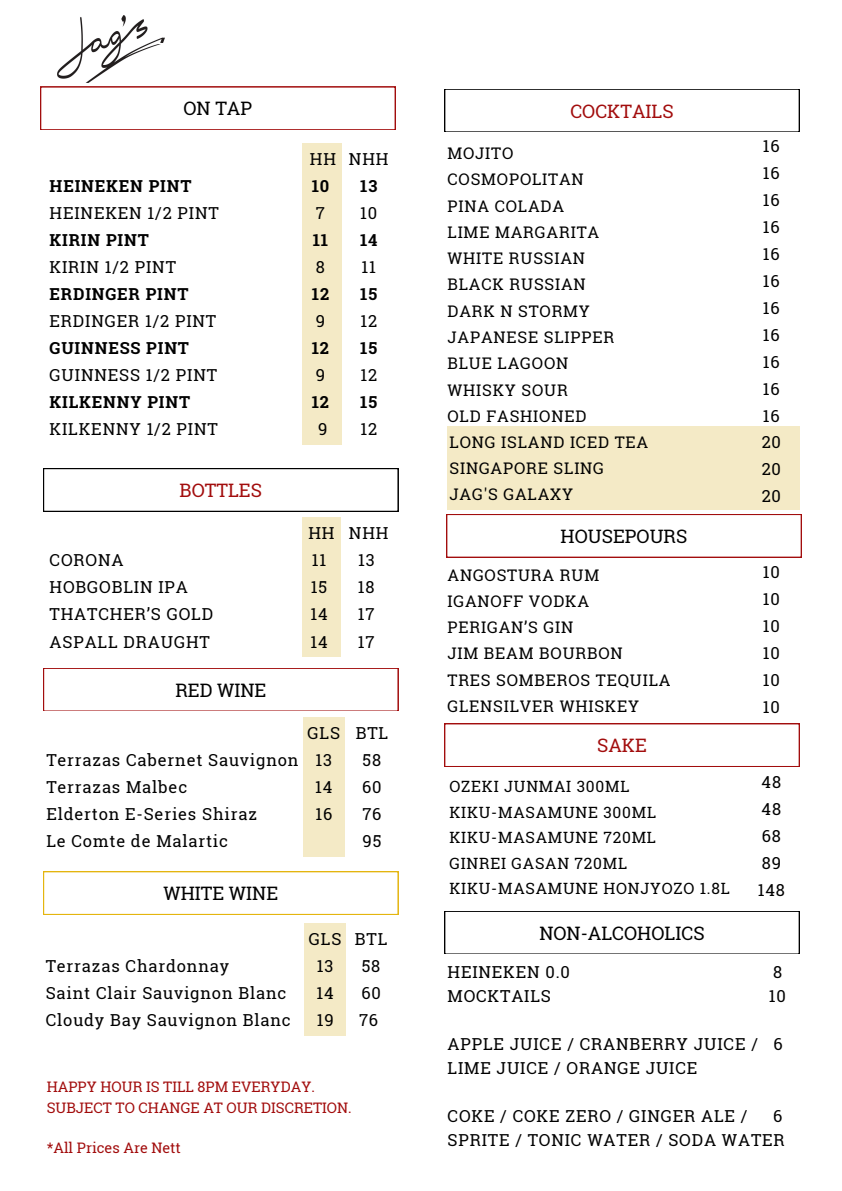
<style>
.page{position:relative;width:842px;height:1191px;background:#fff}
.page>*{position:absolute;margin:0;border:0;box-sizing:border-box;transform-origin:0 0}
.t1{font:18.5px "Roboto Slab";color:#000}
.t2{font:18.5px "Roboto Slab";color:#a20d0d}
.t3{font:16.5px/27px "Roboto Slab";letter-spacing:.05em;color:#000}
.t4{font:700 16.5px/27px "Roboto Slab";letter-spacing:.05em;color:#000;text-align:center}
.t5{font:16px/26.2px "Roboto Slab";letter-spacing:.05em;color:#000}
.t6{font:15.5px/25.5px "Roboto Slab";letter-spacing:.05em;color:#000}
.t7{font:14.5px/20.2px "Roboto Slab";color:#a20d0d}
.s1{font-weight:700}
.s2{font-weight:400}
</style>
<div class="page">
<img style="left:57px;top:16px;width:108px;height:66px">
<div style="left:302px;top:143px;width:42px;height:301px;background:#f4eac6"></div>
<div style="left:342px;top:143px;width:53px;height:301px;background:#fff"></div>
<div style="left:302px;top:517px;width:39px;height:140px;background:#f4eac6"></div>
<div style="left:303px;top:717px;width:42px;height:139px;background:#f4eac6"></div>
<div style="left:305px;top:922px;width:41px;height:113px;background:#f4eac6"></div>
<div style="left:447px;top:427px;width:352px;height:83px;background:#f4eac6"></div>
<svg style="left:41px;top:87px;width:354px;height:43px"></svg>
<svg style="left:445px;top:89px;width:354px;height:43px"></svg>
<svg style="left:43px;top:468px;width:355px;height:43px"></svg>
<svg style="left:43px;top:668px;width:355px;height:43px"></svg>
<svg style="left:447px;top:514px;width:354px;height:43px"></svg>
<svg style="left:445px;top:723px;width:354px;height:43px"></svg>
<svg style="left:445px;top:911px;width:354px;height:42px"></svg>
<svg style="left:43px;top:871px;width:355px;height:43px"></svg>
<h2 class="t1" style="left:184px;top:96px;width:70px">ON TAP</h2>
<h2 class="t2" style="left:570px;top:98px;width:105px">COCKTAILS</h2>
<h1 class="t3" style="left:50px;top:172px;width:171px"><span class="s1">HEINEKEN PINT<br></span>HEINEKEN 1/2 PINT<br><span class="s1">KIRIN PINT<br></span>KIRIN 1/2 PINT<br><span class="s1">ERDINGER PINT<br></span>ERDINGER 1/2 PINT<br><span class="s1">GUINNESS PINT<br></span>GUINNESS 1/2 PINT<br><span class="s1">KILKENNY PINT<br></span>KILKENNY 1/2 PINT</h1>
<h2 class="t4" style="left:310px;top:145px;width:28px"><span class="s2">HH<br></span>10<br><span class="s2">7<br></span>11<br><span class="s2">8<br></span>12<br><span class="s2">9<br></span>12<br><span class="s2">9<br></span>12<br><span class="s2">9</span></h2>
<h1 class="t3" style="left:349px;top:145px;width:41px;text-align:center">NHH<br><span class="s1">13<br></span>10<br><span class="s1">14<br></span>11<br><span class="s1">15<br></span>12<br><span class="s1">15<br></span>12<br><span class="s1">15<br></span>12</h1>
<h1 class="t2" style="left:180px;top:477px;width:84px">BOTTLES</h1>
<h2 class="t3" style="left:50px;top:546px;width:165px">CORONA<br>HOBGOBLIN IPA<br>THATCHER’S GOLD<br>ASPALL DRAUGHT</h2>
<h2 class="t3" style="left:308px;top:519px;width:28px">HH<br>11<br>15<br>14<br>14</h2>
<h2 class="t3" style="left:349px;top:519px;width:41px;text-align:center">NHH<br>13<br>18<br>17<br>17</h2>
<h2 class="t1" style="left:175px;top:677px;width:92px">RED WINE</h2>
<h1 class="t3" style="left:46px;top:746px;width:254px">Terrazas Cabernet Sauvignon<br>Terrazas Malbec<br>Elderton E-Series Shiraz<br>Le Comte de Malartic</h1>
<h2 class="t3" style="left:307px;top:719px;width:34px;text-align:center">GLS<br>13<br>14<br>16</h2>
<h3 class="t3" style="left:356px;top:719px;width:34px;text-align:center">BTL<br>58<br>60<br>76<br>95</h3>
<h2 class="t1" style="left:163px;top:880px;width:116px">WHITE WINE</h2>
<h3 class="t5" style="left:447px;top:140px;width:202px">MOJITO<br>COSMOPOLITAN<br>PINA COLADA<br>LIME MARGARITA<br>WHITE RUSSIAN<br>BLACK RUSSIAN<br>DARK N STORMY<br>JAPANESE SLIPPER<br>BLUE LAGOON<br>WHISKY SOUR<br>OLD FASHIONED<br>LONG ISLAND ICED TEA<br>SINGAPORE SLING<br>JAG'S GALAXY</h3>
<h2 class="t1" style="left:561px;top:523px;width:128px">HOUSEPOURS</h2>
<h2 class="t5" style="left:447px;top:561px;width:225px">ANGOSTURA RUM<br>IGANOFF VODKA<br>PERIGAN’S GIN<br>JIM BEAM BOURBON<br>TRES SOMBEROS TEQUILA<br>GLENSILVER WHISKEY</h2>
<h1 class="t2" style="left:597px;top:732px;width:51px">SAKE</h1>
<h4 class="t6" style="left:449px;top:773px;width:282px">OZEKI JUNMAI 300ML<br>KIKU-MASAMUNE 300ML<br>KIKU-MASAMUNE 720ML<br>GINREI GASAN 720ML<br>KIKU-MASAMUNE HONJYOZO 1.8L</h4>
<h2 class="t3" style="left:763px;top:132px;width:18px;text-align:justify">16<br>16<br>16<br>16<br>16<br>16<br>16<br>16<br>16<br>16<br>16</h2>
<h2 class="t3" style="left:762px;top:427px;width:21px;text-align:justify">20<br>20<br>20</h2>
<h1 class="t3" style="left:763px;top:558px;width:19px;text-align:justify">10<br>10<br>10<br>10<br>10<br>10</h1>
<h2 class="t3" style="left:758px;top:767px;width:29px">48<br>48<br>68<br>89<br>148</h2>
<h2 class="t3" style="left:46px;top:951px;width:247px">Terrazas Chardonnay<br>Saint Clair Sauvignon Blanc<br>Cloudy Bay Sauvignon Blanc</h2>
<h1 class="t3" style="left:309px;top:924px;width:34px;text-align:center">GLS<br>13<br>14<br>19</h1>
<h2 class="t3" style="left:355px;top:924px;width:34px">BTL<br>58<br>60<br>76</h2>
<h2 class="t7" style="left:47px;top:1076px;width:306px">HAPPY HOUR IS TILL 8PM EVERYDAY.<br>SUBJECT TO CHANGE AT OUR DISCRETION.</h2>
<h2 class="t7" style="left:47px;top:1137px;width:136px">*All Prices Are Nett</h2>
<h2 class="t1" style="left:539px;top:920px;width:167px">NON-ALCOHOLICS</h2>
<p class="t3" style="left:447px;top:958px;width:124px">HEINEKEN 0.0</p>
<p class="t3" style="left:773px;top:958px;width:11px">8</p>
<p class="t3" style="left:447px;top:982px;width:105px">MOCKTAILS</p>
<p class="t3" style="left:769px;top:982px;width:19px">10</p>
<h1 class="t3" style="left:447px;top:1031px;width:337px;line-height:24px">APPLE JUICE / CRANBERRY JUICE / 6<br>LIME JUICE / ORANGE JUICE</h1>
<h2 class="t3" style="left:447px;top:1102px;width:301px">COKE / COKE ZERO / GINGER ALE /</h2>
<h2 class="t3" style="left:447px;top:1103px;width:339px;line-height:24px;text-align:right">6<br>SPRITE / TONIC WATER / SODA WATER</h2>
</div>
